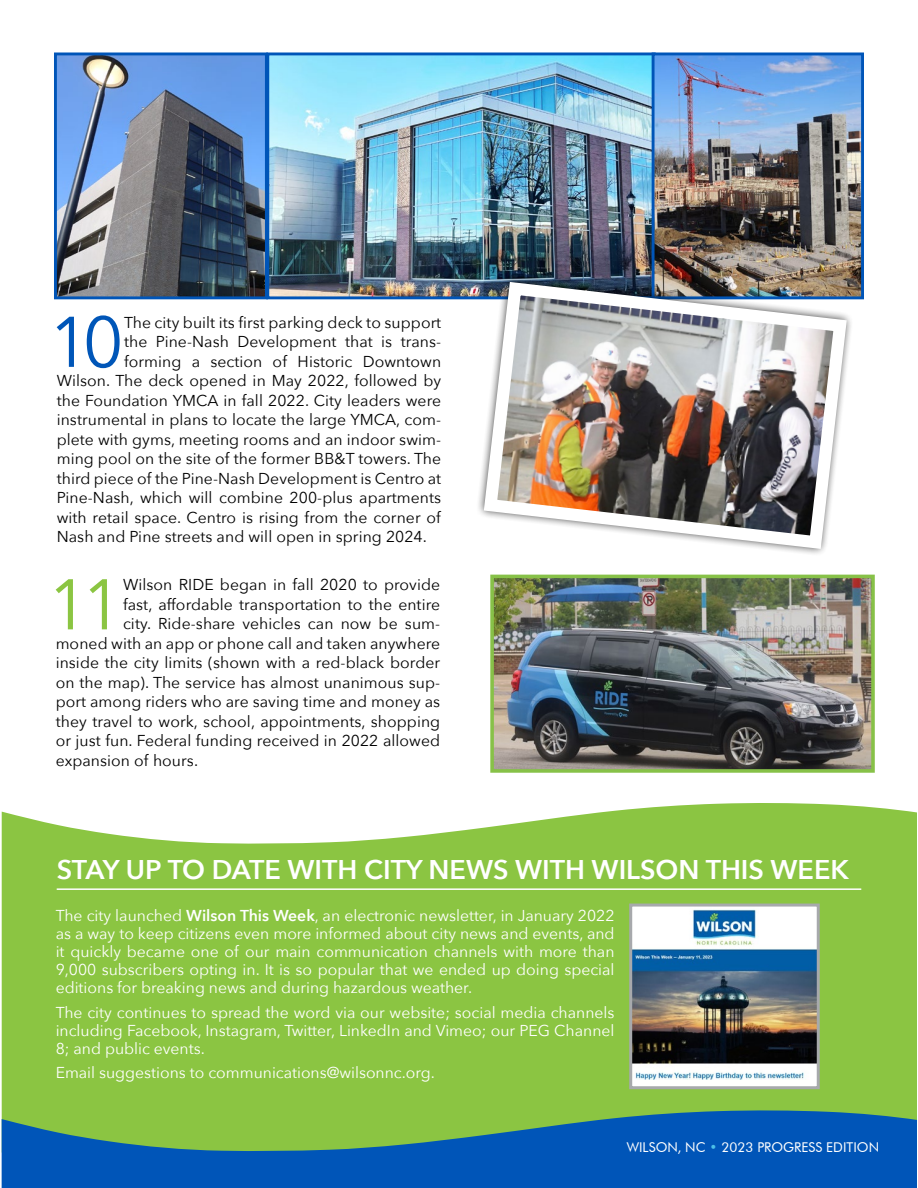
<style>
.page{position:relative;width:918px;height:1188px;background:#fff}
.page>*{position:absolute;margin:0;border:0;box-sizing:border-box;transform-origin:0 0}
.t1{font:70.8px "Avenir Next";color:#0056b8}
.t2{font:70.8px "Avenir Next";color:#8bc542}
.t3{font:600 27px "Avenir Next";color:#fff}
.t4{font:15.75px "Avenir Next";letter-spacing:.005em;color:#000}
.t5{font:15.75px/18px "Avenir Next";color:#fff;text-align:justify}
.t6{font:13.5px "Futura BT";color:#fff}
.s1{font-weight:600}
.s2{color:#4cc0e7}
</style>
<div class="page">
<svg style="left:2px;top:803px;width:914px;height:307px;background:#93c950"></svg>
<svg style="left:2px;top:1110px;width:914px;height:78px;background:#257398"></svg>
<img style="left:495px;top:580px;width:375px;height:188px">
<div style="left:490px;top:575px;width:385px;height:198px;border:4px solid #87c148"></div>
<img style="left:270px;top:56px;width:590px;height:239px">
<div style="left:266px;top:52px;width:390px;height:247px;border:3px solid #0055b8"></div>
<div style="left:652px;top:52px;width:212px;height:247px;border:3px solid #0055b8"></div>
<img style="left:58px;top:56px;width:206px;height:239px">
<div style="left:54px;top:52px;width:214px;height:247px;border:3px solid #0055b8"></div>
<svg style="left:474px;top:272px;width:383px;height:28px"></svg>
<img style="left:477px;top:275px;width:376px;height:279px">
<hr style="left:57px;top:888px;width:804px;height:2px;background:#fff">
<div style="left:631px;top:905px;width:187px;height:183px;background:#fff"></div>
<img style="left:633px;top:909px;width:183px;height:171px">
<div style="left:629px;top:904px;width:191px;height:185px;border:3px solid #a7a9ac"></div>
<h1 class="t1" style="left:49px;top:282px;width:77px">10</h1>
<p class="t4" style="left:124px;top:309px;width:319px">The city built its first parking deck to support</p>
<p class="t4" style="left:124px;top:329px;width:319px">the Pine-Nash Development that is trans-</p>
<p class="t4" style="left:124px;top:348px;width:319px">forming a section of Historic Downtown</p>
<p class="t4" style="left:57px;top:368px;width:386px">Wilson. The deck opened in May 2022, followed by</p>
<p class="t4" style="left:57px;top:387px;width:386px">the Foundation YMCA in fall 2022. City leaders were</p>
<p class="t4" style="left:57px;top:407px;width:386px">instrumental in plans to locate the large YMCA, com-</p>
<p class="t4" style="left:57px;top:426px;width:386px">plete with gyms, meeting rooms and an indoor swim-</p>
<p class="t4" style="left:57px;top:446px;width:386px">ming pool on the site of the former BB&amp;T towers. The</p>
<p class="t4" style="left:57px;top:465px;width:386px">third piece of the Pine-Nash Development is Centro at</p>
<p class="t4" style="left:57px;top:485px;width:386px">Pine-Nash, which will combine 200-plus apartments</p>
<p class="t4" style="left:57px;top:504px;width:386px">with retail space. Centro is rising from the corner of</p>
<p class="t4" style="left:57px;top:524px;width:372px">Nash and Pine streets and will open in spring 2024.</p>
<h1 class="t2" style="left:48px;top:545px;width:77px">11</h1>
<p class="t4" style="left:123px;top:572px;width:319px">Wilson RIDE began in fall 2020 to provide</p>
<p class="t4" style="left:123px;top:591px;width:319px">fast, affordable transportation to the entire</p>
<p class="t4" style="left:123px;top:611px;width:319px">city. Ride-share vehicles can now be sum-</p>
<p class="t4" style="left:56px;top:630px;width:386px">moned with an app or phone call and taken anywhere</p>
<p class="t4" style="left:56px;top:650px;width:386px">inside the city limits (shown with a red-black border</p>
<p class="t4" style="left:56px;top:669px;width:386px">on the map). The service has almost unanimous sup-</p>
<p class="t4" style="left:56px;top:689px;width:386px">port among riders who are saving time and money as</p>
<p class="t4" style="left:56px;top:708px;width:386px">they travel to work, school, appointments, shopping</p>
<p class="t4" style="left:56px;top:728px;width:386px">or just fun. Federal funding received in 2022 allowed</p>
<p class="t4" style="left:56px;top:747px;width:144px">expansion of hours.</p>
<h2 class="t3" style="left:57px;top:847px;width:794px">STAY UP TO DATE WITH CITY NEWS WITH WILSON THIS WEEK</h2>
<p class="t5" style="left:56px;top:906px;width:560px">The city launched <span class="s1">Wilson This Week</span>, an electronic newsletter, in January 2022 as a way to keep citizens even more informed about city news and events, and it quickly became one of our main communication channels with more than 9,000 subscribers opting in. It is so popular that we ended up doing special editions for breaking news and during hazardous weather.</p>
<p class="t5" style="left:56px;top:1002px;width:560px">The city continues to spread the word via our website; social media channels including Facebook, Instagram, Twitter, LinkedIn and Vimeo; our PEG Channel 8; and public events.</p>
<p class="t5" style="left:56px;top:1063px;width:381px">Email suggestions to communications@wilsonnc.org.</p>
<p class="t6" style="left:627px;top:1139px;width:254px">WILSON, NC <span class="s2">•</span> 2023 PROGRESS EDITION</p>
</div>
